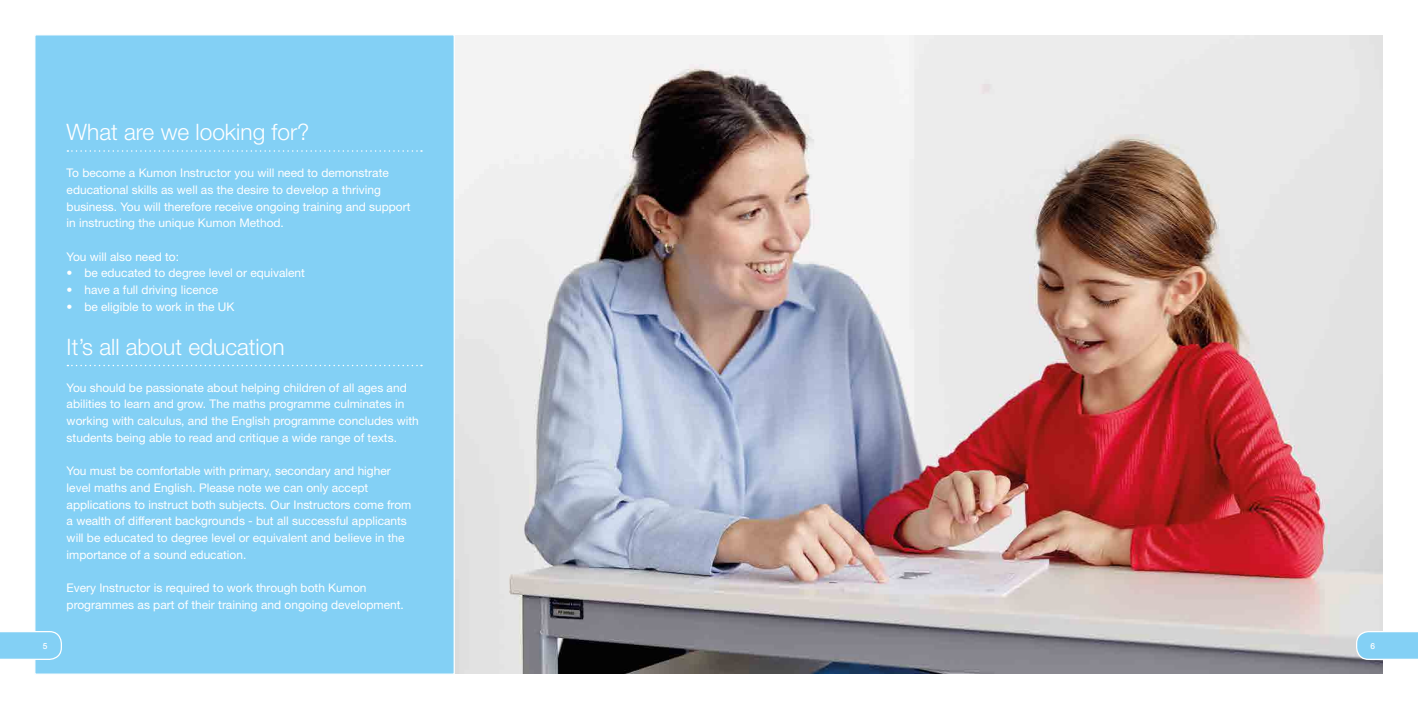
<style>
.page{position:relative;width:1418px;height:709px;background:#fff}
.page>*{position:absolute;margin:0;border:0;box-sizing:border-box;transform-origin:0 0}
.t1{font:300 22.62px "Helvetica Neue LT";color:#fff}
.t2{font:11.88px/16.8px "Helvetica Neue LT";color:#fff}
.t3{font:500 8.38px "Helvetica Neue LT";color:#fff}
</style>
<div class="page">
<img style="left:455px;top:35px;width:927px;height:638px">
<div style="left:35px;top:35px;width:419px;height:639px;background:#83d0f5"></div>
<svg style="left:0;top:630px;width:63px;height:30px;background:#90d5f6"></svg>
<svg style="left:67px;top:150px;width:355px;height:2px"></svg>
<svg style="left:67px;top:365px;width:355px;height:1px"></svg>
<svg style="left:1355px;top:630px;width:62px;height:30px;background:#95d4f3"></svg>
<p class="t3" style="left:43px;top:640px;width:6px">5</p>
<h1 class="t1" style="left:67px;top:118px;width:244px">What are we looking for?</h1>
<p class="t2" style="left:67px;top:164px;width:345px">To become a Kumon Instructor you will need to demonstrate educational skills as well as the desire to develop a thriving business. You will therefore receive ongoing training and support in instructing the unique Kumon Method.</p>
<p class="t2" style="left:67px;top:248px;width:114px">You will also need to:</p>
<p class="t2" style="left:67px;top:264px;width:240px">• be educated to degree level or equivalent</p>
<p class="t2" style="left:67px;top:281px;width:153px">• have a full driving licence</p>
<p class="t2" style="left:67px;top:298px;width:169px">• be eligible to work in the UK</p>
<h1 class="t1" style="left:67px;top:333px;width:219px">It’s all about education</h1>
<p class="t2" style="left:67px;top:379px;width:354px">You should be passionate about helping children of all ages and abilities to learn and grow. The maths programme culminates in working with calculus, and the English programme concludes with students being able to read and critique a wide range of texts.</p>
<p class="t2" style="left:67px;top:462px;width:346px">You must be comfortable with primary, secondary and higher level maths and English. Please note we can only accept applications to instruct both subjects. Our Instructors come from a wealth of different backgrounds - but all successful applicants will be educated to degree level or equivalent and believe in the importance of a sound education.</p>
<p class="t2" style="left:67px;top:579px;width:339px">Every Instructor is required to work through both Kumon programmes as part of their training and ongoing development.</p>
<p class="t3" style="left:1370px;top:640px;width:6px">6</p>
<p class="t3" style="left:1374px;top:644px;width:15px">7 7</p>
</div>
